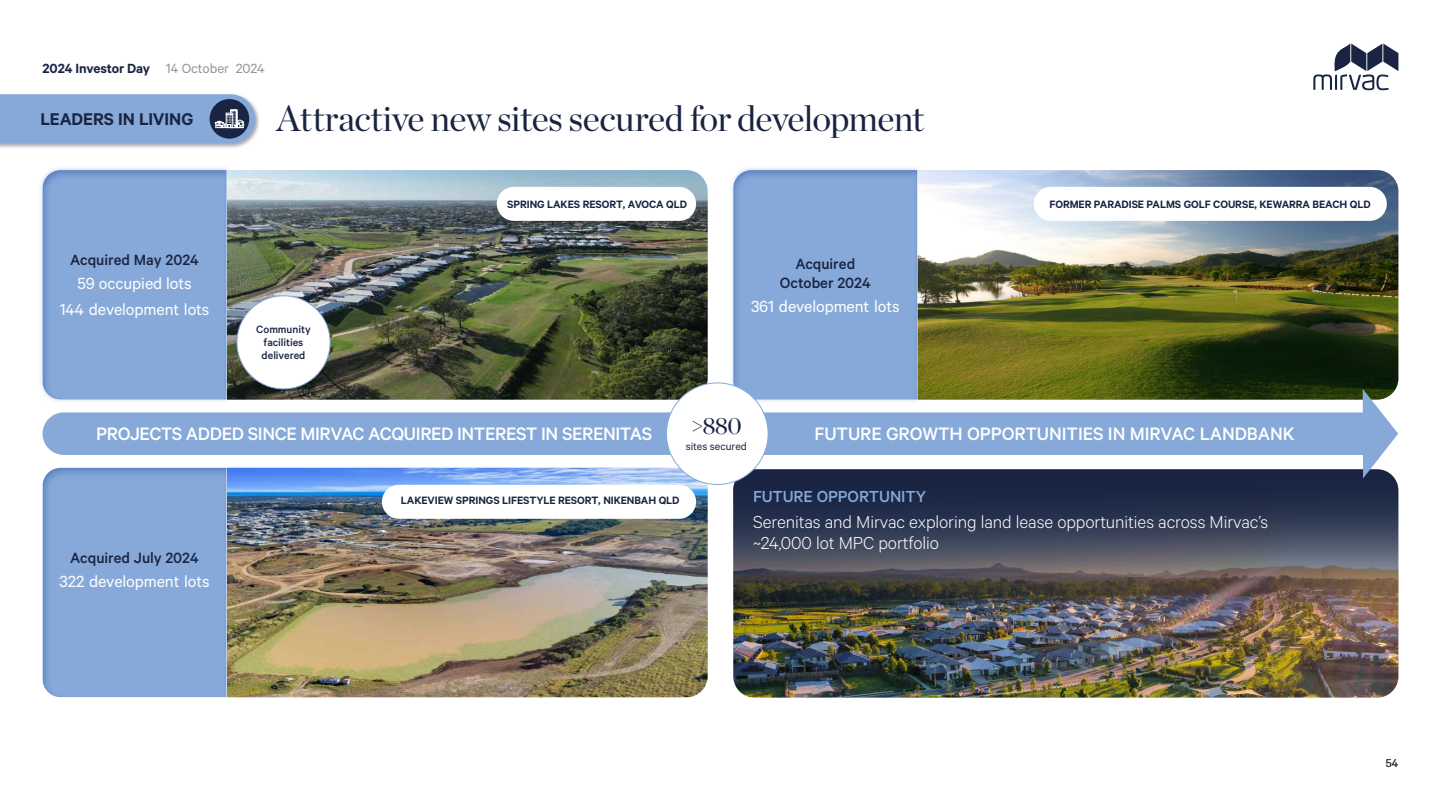
<style>
.page{position:relative;width:1441px;height:810px;background:#fff}
.page>*{position:absolute;margin:0;border:0;box-sizing:border-box;transform-origin:0 0}
.t1{font:36px "Chronicle Display";letter-spacing:-.02em;color:#182441}
.t2{font:24px "Chronicle Display";color:#182441}
.t3{font:500 20.25px "Calibre";letter-spacing:-.02em;color:#fff}
.t4{font:300 19.5px/21.8px "Calibre";letter-spacing:-.005em;color:#fff}
.t5{font:600 19.2px "Calibre";color:#182441}
.t6{font:18.15px/26.1px "Calibre";letter-spacing:-.005em;color:#fff;text-align:center}
.t7{font:500 18px "Calibre";letter-spacing:-.005em;color:#86a9d9}
.t8{font:500 16.8px/18.9px "Calibre";letter-spacing:-.005em;color:#182441;text-align:center}
.t9{font:600 15px "Calibre";letter-spacing:-.005em;color:#182441}
.t10{font:15px "Calibre";color:#94959b}
.t11{font:12.75px "Calibre";color:#3c3c3b}
.t12{font:600 12px "Calibre";letter-spacing:-.005em;color:#182441}
.t13{font:500 12px/12.8px "Calibre";color:#182441;text-align:center}
.t14{font:12px "Calibre";color:#182441}
</style>
<div class="page">
<div style="left:0;top:94px;width:260px;height:56px;background:#182441;opacity:.4"></div>
<svg style="left:0;top:94px;width:255px;height:49px;background:#81a1cd"></svg>
<div style="left:43px;top:412px;width:664px;height:43px;background:#86a9d9;border-radius:21px"></div>
<div style="left:38px;top:166px;width:193px;height:238px;background:#f4f7fb"></div>
<div style="left:42px;top:168px;width:187px;height:233px;background:#86a9d9"></div>
<img style="left:227px;top:170px;width:480px;height:230px">
<div style="left:496px;top:187px;width:200px;height:34px;background:#fff;border-radius:17px"></div>
<div style="left:41px;top:466px;width:188px;height:232px;background:#86a9d9"></div>
<img style="left:227px;top:468px;width:480px;height:229px">
<div style="left:382px;top:485px;width:314px;height:34px;background:#fff;border-radius:17px"></div>
<img style="left:733px;top:469px;width:665px;height:230px;border-radius:21px">
<div style="left:728px;top:166px;width:193px;height:238px;background:#86a9d9;opacity:.4"></div>
<div style="left:666px;top:383px;width:102px;height:101px;background:#fff;border-radius:50%"></div>
<div style="left:237px;top:296px;width:93px;height:93px;background:#fff;border-radius:50%"></div>
<img style="left:733px;top:170px;width:664px;height:308px">
<svg style="left:1313px;top:44px;width:85px;height:46px"></svg>
<p class="t9" style="left:43px;top:59px;width:109px">2024 Investor Day</p>
<p class="t10" style="left:166px;top:60px;width:100px">14 October 2024</p>
<h3 class="t5" style="left:40px;top:107px;width:154px">LEADERS IN LIVING</h3>
<h1 class="t1" style="left:276px;top:91px;width:649px">Attractive new sites secured for development</h1>
<h3 class="t8" style="left:70px;top:250px;width:130px">Acquired May 2024</h3>
<h3 class="t6" style="left:60px;top:270px;width:151px">59 occupied lots<br>144 development lots</h3>
<p class="t12" style="left:507px;top:197px;width:181px">SPRING LAKES RESORT, AVOCA QLD</p>
<h3 class="t8" style="left:779px;top:254px;width:92px">Acquired<br>October 2024</h3>
<h3 class="t6" style="left:751px;top:292px;width:150px">361 development lots</h3>
<p class="t13" style="left:256px;top:323px;width:56px">Community facilities delivered</p>
<p class="t12" style="left:1049px;top:197px;width:323px">FORMER PARADISE PALMS GOLF COURSE, KEWARRA BEACH QLD</p>
<h2 class="t2" style="left:690px;top:407px;width:52px">&gt;880</h2>
<p class="t14" style="left:685px;top:439px;width:63px">sites secured</p>
<h3 class="t3" style="left:96px;top:422px;width:557px">PROJECTS ADDED SINCE MIRVAC ACQUIRED INTEREST IN SERENITAS</h3>
<h3 class="t3" style="left:814px;top:422px;width:481px">FUTURE GROWTH OPPORTUNITIES IN MIRVAC LANDBANK</h3>
<h3 class="t8" style="left:70px;top:548px;width:130px">Acquired July 2024</h3>
<h3 class="t6" style="left:59px;top:568px;width:152px">322 development lots</h3>
<p class="t12" style="left:401px;top:493px;width:280px">LAKEVIEW SPRINGS LIFESTYLE RESORT, NIKENBAH QLD</p>
<h3 class="t7" style="left:753px;top:486px;width:175px">FUTURE OPPORTUNITY</h3>
<h3 class="t4" style="left:753px;top:510px;width:516px">Serenitas and Mirvac exploring land lease opportunities across Mirvac’s ~24,000 lot MPC portfolio</h3>
<p class="t11" style="left:1385px;top:756px;width:14px">54</p>
</div>
